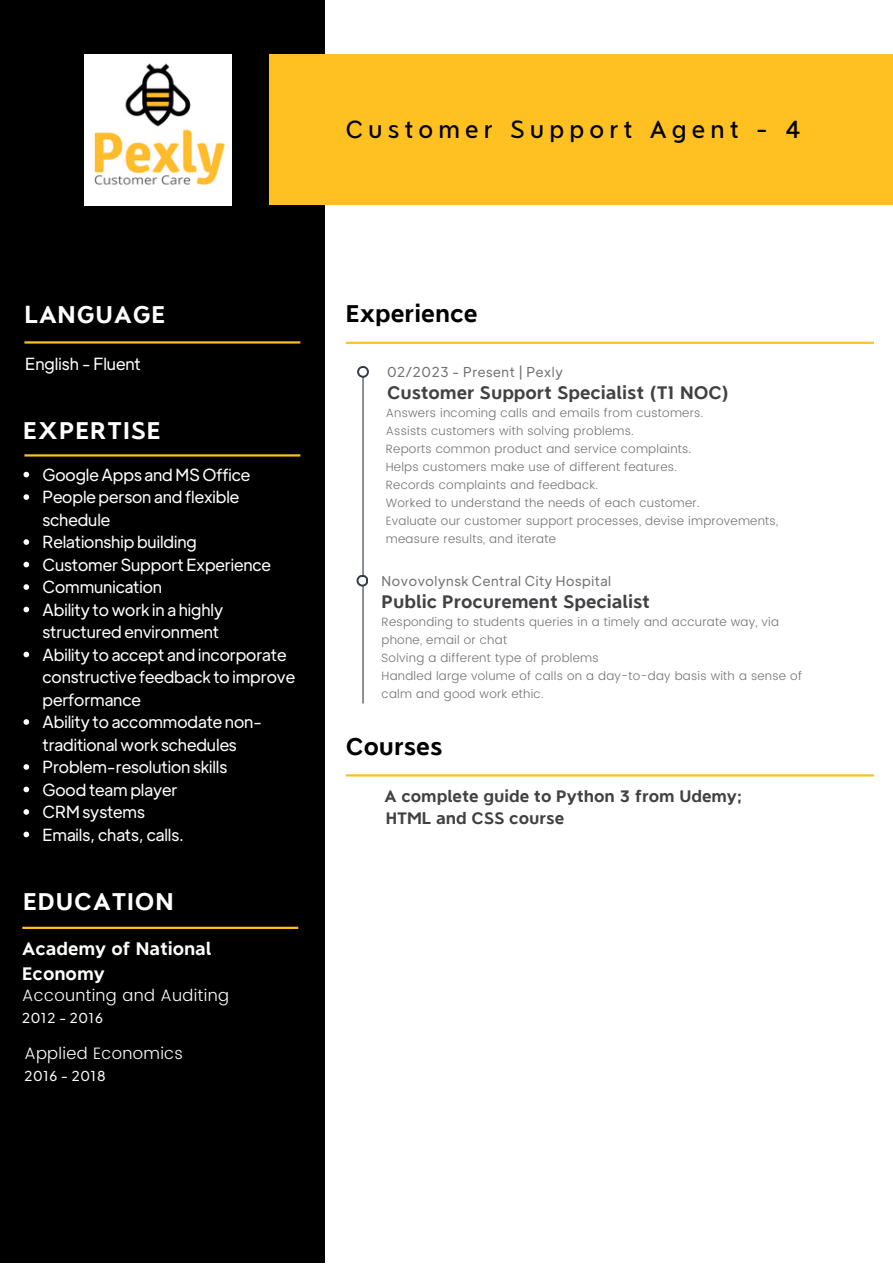
<style>
.page{position:relative;width:893px;height:1264px;background:#fff}
.page>*{position:absolute;margin:0;border:0;box-sizing:border-box;transform-origin:0 0}
.t1{font:700 24px "Never Mind";letter-spacing:.04em;color:#fff}
.t2{font:500 24px "Never Mind";letter-spacing:.215em;color:#000}
.t3{font:700 24px "Never Mind";color:#000}
.t4{font:700 18px "Never Mind";letter-spacing:-.005em;color:#414042}
.t5{font:700 18px "Never Mind";letter-spacing:-.005em;color:#fefefd}
.t6{font:16.5px/22.5px "Plus Jakarta Display";letter-spacing:-.005em;color:#fff}
.t7{font:700 16.5px "Never Mind";letter-spacing:-.005em;color:#414042}
.t8{font:300 16.5px "Poppins";letter-spacing:.02em;color:#fefefd}
.t9{font:13.5px "Plus Jakarta Display";letter-spacing:.045em;color:#737373}
.t10{font:13.5px "Plus Jakarta Display";letter-spacing:.045em;color:#fff}
.t11{font:300 12px "Poppins";letter-spacing:.02em;color:#737373}
</style>
<div class="page">
<div style="left:0;top:0;width:325px;height:1262px;background:#000"></div>
<div style="left:269px;top:54px;width:623px;height:150px;background:#ffc121"></div>
<hr style="left:22px;top:926px;width:276px;height:3px;background:#ffc121">
<hr style="left:24px;top:454px;width:276px;height:2px;background:#ffc121">
<hr style="left:24px;top:341px;width:276px;height:2px;background:#ffc121">
<img style="left:84px;top:54px;width:148px;height:151px">
<svg style="left:23px;top:472px;width:6px;height:5px"></svg>
<svg style="left:23px;top:494px;width:6px;height:6px"></svg>
<svg style="left:23px;top:539px;width:6px;height:6px"></svg>
<svg style="left:23px;top:561px;width:6px;height:6px"></svg>
<svg style="left:23px;top:584px;width:6px;height:6px"></svg>
<svg style="left:23px;top:606px;width:6px;height:6px"></svg>
<svg style="left:23px;top:651px;width:6px;height:6px"></svg>
<svg style="left:23px;top:719px;width:6px;height:5px"></svg>
<svg style="left:23px;top:764px;width:6px;height:5px"></svg>
<svg style="left:23px;top:786px;width:6px;height:6px"></svg>
<svg style="left:23px;top:809px;width:6px;height:5px"></svg>
<svg style="left:23px;top:831px;width:6px;height:6px"></svg>
<hr style="left:346px;top:342px;width:527px;height:2px;background:#ffc121">
<hr style="left:362px;top:370px;width:1px;height:333px;background:#323b4c">
<svg style="left:357px;top:366px;width:12px;height:12px"></svg>
<div style="left:359px;top:368px;width:8px;height:8px;background:#fff;border-radius:50%"></div>
<svg style="left:356px;top:574px;width:12px;height:12px"></svg>
<div style="left:358px;top:576px;width:8px;height:8px;background:#fff;border-radius:50%"></div>
<hr style="left:346px;top:774px;width:527px;height:2px;background:#ffc121">
<p class="t2" style="left:346px;top:115px;width:456px">Customer Support Agent - 4</p>
<p class="t1" style="left:24px;top:300px;width:142px">LANGUAGE</p>
<p class="t6" style="left:25px;top:352px;width:117px">English - Fluent</p>
<p class="t1" style="left:23px;top:416px;width:139px">EXPERTISE</p>
<p class="t6" style="left:43px;top:462px;width:209px">Google Apps and MS Office</p>
<p class="t6" style="left:43px;top:485px;width:198px">People person and flexible schedule</p>
<p class="t6" style="left:43px;top:530px;width:156px">Relationship building</p>
<p class="t6" style="left:43px;top:552px;width:230px">Customer Support Experience</p>
<p class="t6" style="left:43px;top:575px;width:121px">Communication</p>
<p class="t6" style="left:43px;top:597px;width:182px">Ability to work in a highly structured environment</p>
<p class="t6" style="left:43px;top:642px;width:254px">Ability to accept and incorporate constructive feedback to improve performance</p>
<p class="t6" style="left:43px;top:710px;width:221px">Ability to accommodate non&shy;traditional work schedules</p>
<p class="t6" style="left:43px;top:755px;width:186px">Problem-resolution skills</p>
<p class="t6" style="left:43px;top:777px;width:136px">Good team player</p>
<p class="t6" style="left:43px;top:800px;width:104px">CRM systems</p>
<p class="t6" style="left:43px;top:822px;width:143px">Emails, chats, calls.</p>
<p class="t1" style="left:23px;top:886px;width:152px">EDUCATION</p>
<p class="t5" style="left:22px;top:938px;width:191px">Academy of National</p>
<p class="t5" style="left:22px;top:962px;width:84px">Economy</p>
<p class="t8" style="left:22px;top:985px;width:208px">Accounting and Auditing</p>
<p class="t10" style="left:22px;top:1008px;width:82px">2012 - 2016</p>
<p class="t8" style="left:24px;top:1043px;width:160px">Applied Economics</p>
<p class="t10" style="left:24px;top:1066px;width:83px">2016 - 2018</p>
<p class="t3" style="left:346px;top:299px;width:133px">Experience</p>
<p class="t9" style="left:387px;top:362px;width:177px">02/2023 - Present | Pexly</p>
<p class="t4" style="left:387px;top:382px;width:344px">Customer Support Specialist (T1 NOC)</p>
<p class="t11" style="left:386px;top:406px;width:319px">Answers incoming calls and emails from customers.</p>
<p class="t11" style="left:386px;top:424px;width:250px">Assists customers with solving problems.</p>
<p class="t11" style="left:386px;top:442px;width:307px">Reports common product and service complaints.</p>
<p class="t11" style="left:386px;top:460px;width:293px">Helps customers make use of different features.</p>
<p class="t11" style="left:386px;top:478px;width:214px">Records complaints and feedback.</p>
<p class="t11" style="left:386px;top:496px;width:315px">Worked to understand the needs of each customer.</p>
<p class="t11" style="left:386px;top:513px;width:394px">Evaluate our customer support processes, devise improvements,</p>
<p class="t11" style="left:386px;top:531px;width:172px">measure results, and iterate</p>
<p class="t9" style="left:381px;top:571px;width:231px">Novovolynsk Central City Hospital</p>
<p class="t4" style="left:381px;top:591px;width:270px">Public Procurement Specialist</p>
<p class="t11" style="left:381px;top:614px;width:399px">Responding to students queries in a timely and accurate way, via</p>
<p class="t11" style="left:381px;top:632px;width:127px">phone, email or chat</p>
<p class="t11" style="left:381px;top:650px;width:219px">Solving a different type of problems</p>
<p class="t11" style="left:381px;top:668px;width:422px">Handled large volume of calls on a day-to-day basis with a sense of</p>
<p class="t11" style="left:381px;top:686px;width:164px">calm and good work ethic.</p>
<p class="t3" style="left:346px;top:732px;width:98px">Courses</p>
<p class="t7" style="left:384px;top:786px;width:359px">A complete guide to Python 3 from Udemy;</p>
<p class="t7" style="left:386px;top:808px;width:180px">HTML and CSS course</p>
</div>
